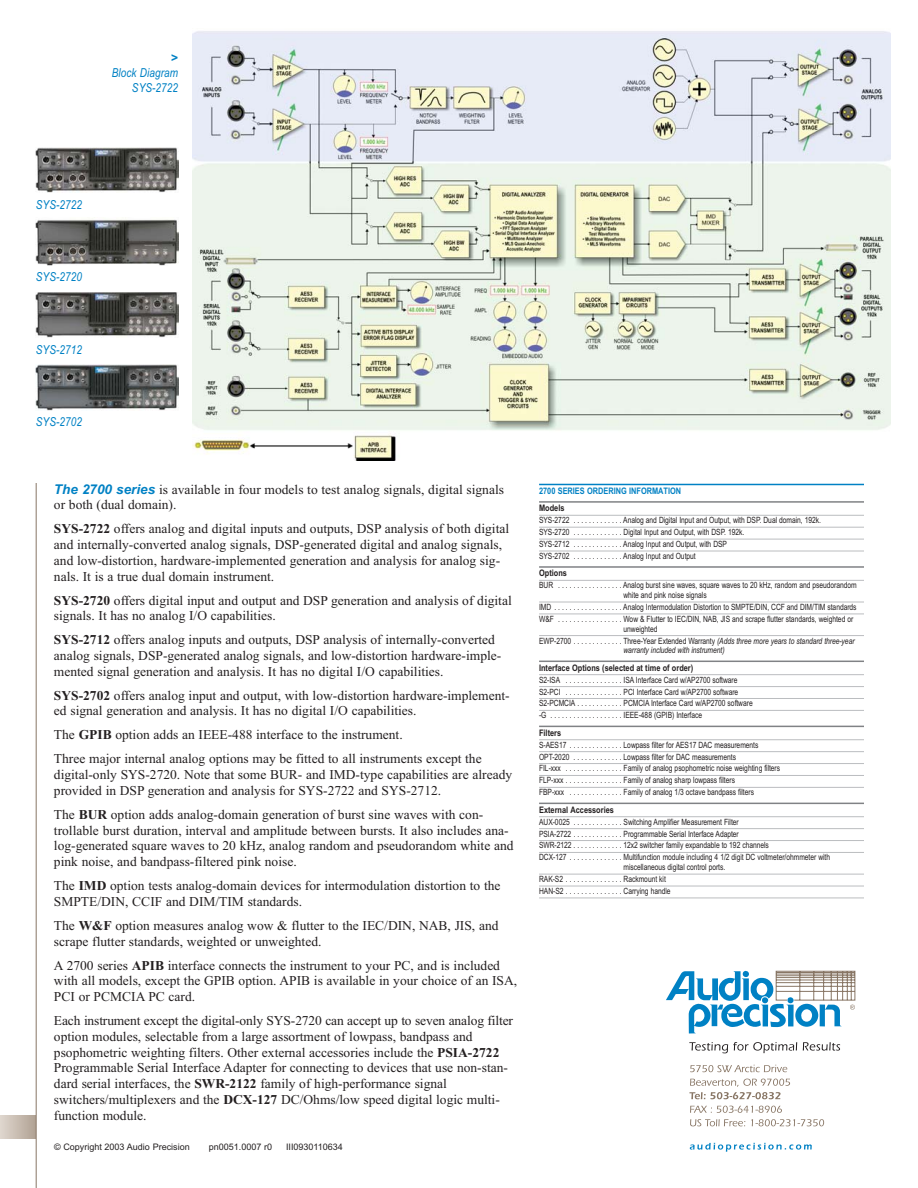
<style>
.page{position:relative;width:918px;height:1188px;background:#fff}
.page>*{position:absolute;margin:0;border:0;box-sizing:border-box;transform-origin:0 0}
.t1{font:13.5px/15.8px "Times New Roman";color:#231f20}
.t2{font:italic 12.3px/15px "Arial Narrow";letter-spacing:.01em;color:#0081c4;text-align:right}
.t3{font:700 12.3px "Arial";color:#0081c4}
.t4{font:700 9px "Arial Narrow";color:#231f20}
.t5{font:9px "Arial";color:#231f20}
.t6{font:700 9px "Arial Narrow";color:#0081c4}
.t7{font:8.7px/11.9px "Arial Narrow";letter-spacing:-.005em;color:#231f20;scale:.95 1}
.t8{font:italic 8.7px "Arial Narrow";letter-spacing:-.005em;color:#231f20;scale:.95 1}
.s1{font-family:"Arial";font-weight:700;font-style:italic;color:#0081c4}
.s2{font-weight:700}
.s3{font-style:italic}
</style>
<div class="page">
<div style="left:0;top:1115px;width:36px;height:23px;background:linear-gradient(to right,#dfd7cf,#b2a395)"></div>
<hr style="left:36px;top:484px;width:1px;height:704px;background:#887665">
<svg style="left:690px;top:1065px;width:97px;height:7px"></svg>
<svg style="left:689px;top:1079px;width:101px;height:20px"></svg>
<svg style="left:690px;top:1106px;width:92px;height:7px"></svg>
<svg style="left:690px;top:1119px;width:55px;height:7px"></svg>
<svg style="left:751px;top:1119px;width:73px;height:7px"></svg>
<svg style="left:690px;top:1143px;width:122px;height:9px"></svg>
<svg style="left:666px;top:970px;width:189px;height:64px"></svg>
<svg style="left:689px;top:1042px;width:108px;height:11px"></svg>
<svg style="left:803px;top:1042px;width:37px;height:9px"></svg>
<img style="left:36px;top:365px;width:142px;height:45px">
<img style="left:36px;top:292px;width:142px;height:46px">
<img style="left:36px;top:219px;width:142px;height:46px">
<img style="left:36px;top:147px;width:142px;height:46px">
<hr style="left:539px;top:484px;width:325px;height:1px;background:#0081c4">
<hr style="left:539px;top:501px;width:325px;height:2px;background:#808285">
<hr style="left:539px;top:515px;width:325px;height:1px;background:#bbbdc0">
<hr style="left:539px;top:527px;width:325px;height:1px;background:#bbbdc0">
<hr style="left:539px;top:539px;width:325px;height:1px;background:#bbbdc0">
<hr style="left:539px;top:551px;width:325px;height:1px;background:#bbbdc0">
<hr style="left:539px;top:566px;width:325px;height:2px;background:#808285">
<hr style="left:539px;top:580px;width:325px;height:1px;background:#bbbdc0">
<hr style="left:539px;top:602px;width:325px;height:1px;background:#bbbdc0">
<hr style="left:539px;top:614px;width:325px;height:1px;background:#bbbdc0">
<hr style="left:539px;top:635px;width:325px;height:1px;background:#bbbdc0">
<hr style="left:539px;top:661px;width:325px;height:1px;background:#808285">
<hr style="left:539px;top:674px;width:325px;height:1px;background:#bbbdc0">
<hr style="left:539px;top:686px;width:325px;height:1px;background:#bbbdc0">
<hr style="left:539px;top:698px;width:325px;height:1px;background:#bbbdc0">
<hr style="left:539px;top:710px;width:325px;height:1px;background:#bbbdc0">
<hr style="left:539px;top:726px;width:325px;height:1px;background:#808285">
<hr style="left:539px;top:739px;width:325px;height:1px;background:#bbbdc0">
<hr style="left:539px;top:751px;width:325px;height:1px;background:#bbbdc0">
<hr style="left:539px;top:763px;width:325px;height:1px;background:#bbbdc0">
<hr style="left:539px;top:775px;width:325px;height:1px;background:#bbbdc0">
<hr style="left:539px;top:787px;width:325px;height:1px;background:#bbbdc0">
<hr style="left:539px;top:803px;width:325px;height:1px;background:#808285">
<hr style="left:539px;top:816px;width:325px;height:1px;background:#bbbdc0">
<hr style="left:539px;top:828px;width:325px;height:1px;background:#bbbdc0">
<hr style="left:539px;top:840px;width:325px;height:1px;background:#bbbdc0">
<hr style="left:539px;top:852px;width:325px;height:1px;background:#bbbdc0">
<hr style="left:539px;top:874px;width:325px;height:1px;background:#bbbdc0">
<hr style="left:539px;top:886px;width:325px;height:1px;background:#bbbdc0">
<hr style="left:539px;top:898px;width:325px;height:1px;background:#bbbdc0">
<img style="left:193px;top:31px;width:698px;height:430px">
<div style="left:444px;top:441px;width:157px;height:18px;background:#fff"></div>
<p class="t3" style="left:171px;top:53px;width:9px">&gt;</p>
<p class="t2" style="left:112px;top:66px;width:68px">Block Diagram<br>SYS-2722</p>
<p class="t2" style="left:36px;top:198px;width:48px">SYS-2722</p>
<p class="t2" style="left:36px;top:270px;width:48px">SYS-2720</p>
<p class="t2" style="left:36px;top:343px;width:48px">SYS-2712</p>
<p class="t2" style="left:36px;top:415px;width:48px">SYS-2702</p>
<p class="t1" style="left:54px;top:482px;width:452px"><span class="s1">The 2700 series</span> is available in four models to test analog signals, digital signals or both (dual domain).</p>
<p class="t1" style="left:54px;top:522px;width:457px"><span class="s2">SYS-2722</span> offers analog and digital inputs and outputs, DSP analysis of both digital and internally-converted analog signals, DSP-generated digital and analog signals, and low-distortion, hardware-implemented generation and analysis for analog sig&shy;nals. It is a true dual domain instrument.</p>
<p class="t1" style="left:54px;top:593px;width:459px"><span class="s2">SYS-2720</span> offers digital input and output and DSP generation and analysis of digital signals. It has no analog I/O capabilities.</p>
<p class="t1" style="left:54px;top:633px;width:449px"><span class="s2">SYS-2712</span> offers analog inputs and outputs, DSP analysis of internally-converted analog signals, DSP-generated analog signals, and low-distortion hardware-imple&shy;mented signal generation and analysis. It has no digital I/O capabilities.</p>
<p class="t1" style="left:54px;top:689px;width:457px"><span class="s2">SYS-2702</span> offers analog input and output, with low-distortion hardware-implement&shy;ed signal generation and analysis. It has no digital I/O capabilities.</p>
<p class="t1" style="left:54px;top:724px;width:429px;line-height:24px">The <span class="s2">GPIB</span> option adds an IEEE-488 interface to the instrument.<br>Three major internal analog options may be fitted to all instruments except the</p>
<p class="t1" style="left:54px;top:768px;width:460px">digital-only SYS-2720. Note that some BUR- and IMD-type capabilities are already provided in DSP generation and analysis for SYS-2722 and SYS-2712.</p>
<p class="t1" style="left:54px;top:808px;width:461px">The <span class="s2">BUR</span> option adds analog-domain generation of burst sine waves with con&shy;trollable burst duration, interval and amplitude between bursts. It also includes ana&shy;log-generated square waves to 20 kHz, analog random and pseudorandom white and pink noise, and bandpass-filtered pink noise.</p>
<p class="t1" style="left:54px;top:879px;width:448px">The <span class="s2">IMD</span> option tests analog-domain devices for intermodulation distortion to the<br>SMPTE/DIN, CCIF and DIM/TIM standards.</p>
<p class="t1" style="left:54px;top:919px;width:446px">The <span class="s2">W&amp;F</span> option measures analog wow &amp; flutter to the IEC/DIN, NAB, JIS, and scrape flutter standards, weighted or unweighted.</p>
<p class="t1" style="left:54px;top:958px;width:465px">A 2700 series <span class="s2">APIB</span> interface connects the instrument to your PC, and is included with all models, except the GPIB option. APIB is available in your choice of an ISA,<br>PCI or PCMCIA PC card.</p>
<p class="t1" style="left:54px;top:1014px;width:461px">Each instrument except the digital-only SYS-2720 can accept up to seven analog filter option modules, selectable from a large assortment of lowpass, bandpass and psophometric weighting filters. Other external accessories include the <span class="s2">PSIA-2722<br></span>Programmable Serial Interface Adapter for connecting to devices that use non-stan&shy;dard serial interfaces, the <span class="s2">SWR-2122</span> family of high-performance signal switchers/multiplexers and the <span class="s2">DCX-127</span> DC/Ohms/low speed digital logic multi&shy;function module.</p>
<p class="t5" style="left:54px;top:1143px;width:137px">© Copyright 2003 Audio Precision</p>
<p class="t5" style="left:209px;top:1143px;width:65px">pn0051.0007 r0</p>
<p class="t5" style="left:286px;top:1143px;width:58px">III0930110634</p>
<p class="t6" style="left:539px;top:487px;width:144px">2700 SERIES ORDERING INFORMATION</p>
<p class="t4" style="left:539px;top:505px;width:27px">Models</p>
<p class="t7" style="left:539px;top:515px;width:298px">SYS-2722 . . . . . . . . . . . . . Analog and Digital Input and Output, with DSP. Dual domain, 192k.<br>SYS-2720 . . . . . . . . . . . . . Digital Input and Output, with DSP. 192k.<br>SYS-2712 . . . . . . . . . . . . . Analog Input and Output, with DSP<br>SYS-2702 . . . . . . . . . . . . . Analog Input and Output</p>
<p class="t4" style="left:539px;top:570px;width:29px">Options</p>
<p class="t7" style="left:623px;top:581px;width:247px;line-height:9.8px;text-indent:-84px">BUR . . . . . . . . . . . . . . . . . Analog burst sine waves, square waves to 20 kHz, random and pseudorandom white and pink noise signals</p>
<p class="t7" style="left:539px;top:602px;width:336px">IMD . . . . . . . . . . . . . . . . . . Analog Intermodulation Distortion to SMPTE/DIN, CCF and DIM/TIM standards<br>W&amp;F . . . . . . . . . . . . . . . . . Wow &amp; Flutter to IEC/DIN, NAB, JIS and scrape flutter standards, weighted or</p>
<p class="t7" style="left:539px;top:623px;width:334px;text-indent:84px">unweighted<br>EWP-2700 . . . . . . . . . . . . . Three-Year Extended Warranty <span class="s3">(Adds three more years to standard three-year</span></p>
<p class="t8" style="left:623px;top:647px;width:108px">warranty included with instrument)</p>
<p class="t4" style="left:539px;top:664px;width:156px">Interface Options (selected at time of order)</p>
<p class="t7" style="left:539px;top:674px;width:226px">S2-ISA . . . . . . . . . . . . . . . ISA Interface Card w/AP2700 software S2-PCI . . . . . . . . . . . . . . . PCI Interface Card w/AP2700 software S2-PCMCIA . . . . . . . . . . . . PCMCIA Interface Card w/AP2700 software -G . . . . . . . . . . . . . . . . . . . IEEE-488 (GPIB) Interface</p>
<p class="t4" style="left:539px;top:729px;width:24px">Filters</p>
<p class="t7" style="left:539px;top:740px;width:255px">S-AES17 . . . . . . . . . . . . . . Lowpass filter for AES17 DAC measurements OPT-2020 . . . . . . . . . . . . . Lowpass filter for DAC measurements<br>FIL-xxx . . . . . . . . . . . . . . . Family of analog psophometric noise weighting filters FLP-xxx . . . . . . . . . . . . . . . Family of analog sharp lowpass filters<br>FBP-xxx . . . . . . . . . . . . . . Family of analog 1/3 octave bandpass filters</p>
<p class="t4" style="left:539px;top:806px;width:76px">External Accessories</p>
<p class="t7" style="left:539px;top:817px;width:308px">AUX-0025 . . . . . . . . . . . . . Switching Amplifier Measurement Filter<br>PSIA-2722 . . . . . . . . . . . . . Programmable Serial Interface Adapter<br>SWR-2122 . . . . . . . . . . . . . 12x2 switcher family expandable to 192 channels<br>DCX-127 . . . . . . . . . . . . . . Multifunction module including 4 1/2 digit DC voltmeter/ohmmeter with</p>
<p class="t7" style="left:539px;top:862px;width:198px;text-indent:84px">miscellaneous digital control ports.<br>RAK-S2 . . . . . . . . . . . . . . . Rackmount kit<br>HAN-S2 . . . . . . . . . . . . . . . Carrying handle</p>
</div>
